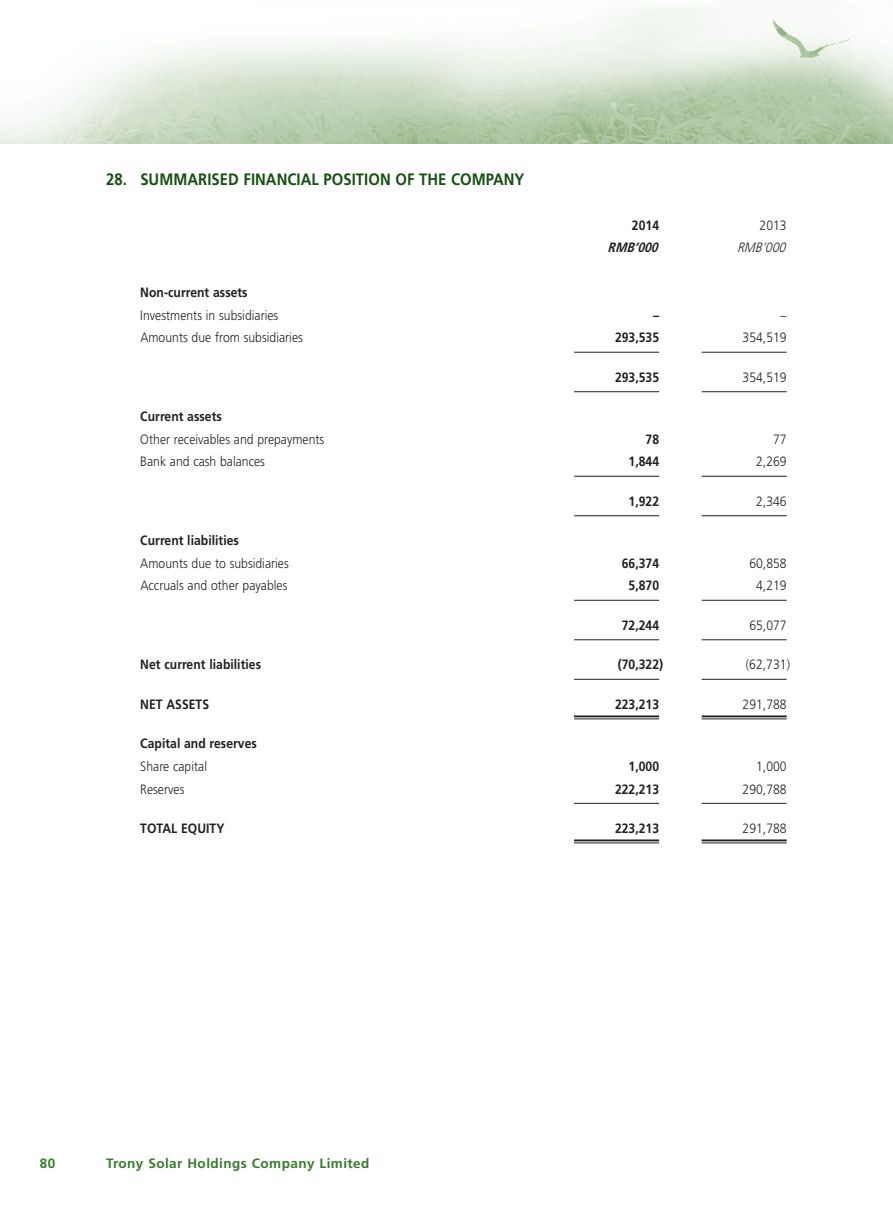
<style>
.page{position:relative;width:893px;height:1212px;background:#fff}
.page>*{position:absolute;margin:0;border:0;box-sizing:border-box;transform-origin:0 0}
.t1{font:700 16.5px "Frutiger LT Std";letter-spacing:.005em;color:#155011;scale:.9 1}
.t2{font:300 13.5px "Frutiger LT Std";letter-spacing:.005em;color:#231f20;scale:.9 1}
.t3{font:700 13.5px "Frutiger LT Std";letter-spacing:.005em;color:#231f20;scale:.9 1}
.t4{font:700 13.5px "Frutiger LT Std";letter-spacing:.035em;color:#357b2b}
.t5{font:italic 700 13.5px "Frutiger LT Std";color:#231f20;scale:.9 1}
.t6{font:italic 300 13.5px "Frutiger LT Std";color:#231f20;scale:.9 1}
</style>
<div class="page">
<img style="left:0;top:7px;width:893px;height:136px">
<hr style="left:574px;top:352px;width:85px;height:1px;background:#231f20">
<hr style="left:702px;top:352px;width:85px;height:1px;background:#231f20">
<hr style="left:574px;top:391px;width:85px;height:1px;background:#231f20">
<hr style="left:702px;top:391px;width:85px;height:1px;background:#231f20">
<hr style="left:574px;top:476px;width:85px;height:1px;background:#231f20">
<hr style="left:702px;top:476px;width:85px;height:1px;background:#231f20">
<hr style="left:574px;top:515px;width:85px;height:1px;background:#231f20">
<hr style="left:702px;top:515px;width:85px;height:1px;background:#231f20">
<hr style="left:574px;top:600px;width:85px;height:1px;background:#231f20">
<hr style="left:702px;top:600px;width:85px;height:1px;background:#231f20">
<hr style="left:574px;top:639px;width:85px;height:1px;background:#231f20">
<hr style="left:702px;top:639px;width:85px;height:1px;background:#231f20">
<hr style="left:574px;top:679px;width:85px;height:1px;background:#231f20">
<hr style="left:702px;top:679px;width:85px;height:1px;background:#231f20">
<hr style="left:574px;top:715px;width:85px;height:2px;background:#231f20">
<hr style="left:574px;top:718px;width:85px;height:1px;background:#231f20">
<hr style="left:702px;top:715px;width:85px;height:2px;background:#231f20">
<hr style="left:702px;top:718px;width:85px;height:1px;background:#231f20">
<hr style="left:574px;top:803px;width:85px;height:1px;background:#231f20">
<hr style="left:702px;top:803px;width:85px;height:1px;background:#231f20">
<hr style="left:574px;top:839px;width:85px;height:2px;background:#231f20">
<hr style="left:574px;top:842px;width:85px;height:1px;background:#231f20">
<hr style="left:702px;top:839px;width:85px;height:2px;background:#231f20">
<hr style="left:702px;top:842px;width:85px;height:1px;background:#231f20">
<p class="t1" style="left:106px;top:169px;width:466px">28. SUMMARISED FINANCIAL POSITION OF THE COMPANY</p>
<p class="t3" style="left:632px;top:217px;width:32px">2014</p>
<p class="t2" style="left:759px;top:218px;width:32px">2013</p>
<p class="t5" style="left:608px;top:240px;width:62px">RMB’000</p>
<p class="t6" style="left:737px;top:240px;width:60px">RMB’000</p>
<p class="t3" style="left:140px;top:285px;width:121px">Non-current assets</p>
<p class="t2" style="left:140px;top:308px;width:155px">Investments in subsidiaries</p>
<p class="t3" style="left:653px;top:307px;width:8px">–</p>
<p class="t2" style="left:781px;top:308px;width:8px">–</p>
<p class="t2" style="left:140px;top:330px;width:182px">Amounts due from subsidiaries</p>
<p class="t3" style="left:615px;top:330px;width:51px">293,535</p>
<p class="t2" style="left:743px;top:330px;width:51px">354,519</p>
<p class="t3" style="left:615px;top:369px;width:51px">293,535</p>
<p class="t2" style="left:743px;top:370px;width:51px">354,519</p>
<p class="t3" style="left:140px;top:409px;width:92px">Current assets</p>
<p class="t2" style="left:140px;top:432px;width:206px">Other receivables and prepayments</p>
<p class="t3" style="left:646px;top:431px;width:17px">78</p>
<p class="t2" style="left:773px;top:432px;width:17px">77</p>
<p class="t2" style="left:140px;top:454px;width:140px">Bank and cash balances</p>
<p class="t3" style="left:629px;top:454px;width:35px">1,844</p>
<p class="t2" style="left:756px;top:454px;width:35px">2,269</p>
<p class="t3" style="left:629px;top:493px;width:35px">1,922</p>
<p class="t2" style="left:756px;top:494px;width:35px">2,346</p>
<p class="t3" style="left:140px;top:533px;width:111px">Current liabilities</p>
<p class="t2" style="left:140px;top:556px;width:166px">Amounts due to subsidiaries</p>
<p class="t3" style="left:622px;top:555px;width:43px">66,374</p>
<p class="t2" style="left:749px;top:556px;width:43px">60,858</p>
<p class="t2" style="left:140px;top:578px;width:165px">Accruals and other payables</p>
<p class="t3" style="left:629px;top:578px;width:35px">5,870</p>
<p class="t2" style="left:756px;top:578px;width:35px">4,219</p>
<p class="t3" style="left:622px;top:617px;width:43px">72,244</p>
<p class="t2" style="left:749px;top:618px;width:43px">65,077</p>
<p class="t3" style="left:140px;top:657px;width:136px">Net current liabilities</p>
<p class="t3" style="left:618px;top:657px;width:52px">(70,322)</p>
<p class="t2" style="left:746px;top:657px;width:51px">(62,731)</p>
<p class="t3" style="left:140px;top:696px;width:78px">NET ASSETS</p>
<p class="t3" style="left:615px;top:696px;width:51px">223,213</p>
<p class="t2" style="left:743px;top:697px;width:51px">291,788</p>
<p class="t3" style="left:140px;top:736px;width:131px">Capital and reserves</p>
<p class="t2" style="left:140px;top:759px;width:76px">Share capital</p>
<p class="t3" style="left:629px;top:758px;width:35px">1,000</p>
<p class="t2" style="left:756px;top:759px;width:35px">1,000</p>
<p class="t2" style="left:140px;top:781px;width:51px">Reserves</p>
<p class="t3" style="left:615px;top:781px;width:51px">222,213</p>
<p class="t2" style="left:743px;top:781px;width:51px">290,788</p>
<p class="t3" style="left:140px;top:820px;width:95px">TOTAL EQUITY</p>
<p class="t3" style="left:615px;top:820px;width:51px">223,213</p>
<p class="t2" style="left:743px;top:821px;width:51px">291,788</p>
<p class="t4" style="left:40px;top:1155px;width:17px">80</p>
<p class="t4" style="left:106px;top:1155px;width:265px">Trony Solar Holdings Company Limited</p>
</div>
